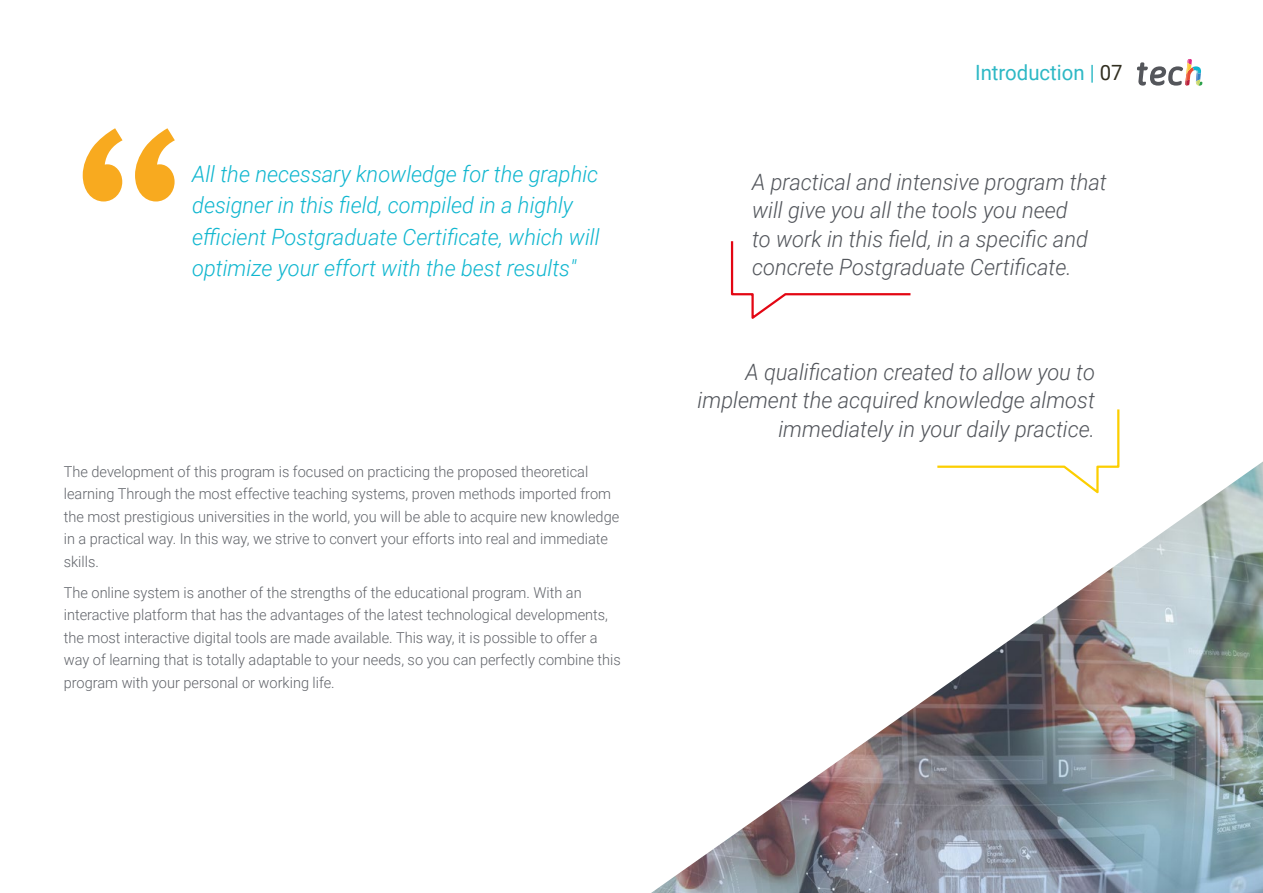
<style>
.page{position:relative;width:1263px;height:893px;background:#fff}
.page>*{position:absolute;margin:0;border:0;box-sizing:border-box;transform-origin:0 0}
.t1{font:italic 300 22.5px/28.5px "Roboto";color:#52555b;text-align:right}
.t2{font:italic 300 22.5px/31.5px "Roboto";color:#0fb6cf}
.t3{font:21px "Roboto";color:#2db8c5}
.t4{font:300 15px/22.5px "Roboto";color:#61646a}
.s1{color:#312e20}
</style>
<div class="page">
<svg style="left:83px;top:128px;width:92px;height:73px"></svg>
<svg style="left:1117px;top:409px;width:3px;height:52px"></svg>
<svg style="left:730px;top:241px;width:181px;height:78px"></svg>
<svg style="left:1137px;top:59px;width:65px;height:27px"></svg>
<img style="left:651px;top:461px;width:612px;height:432px">
<h1 class="t2" style="left:192px;top:157px;width:409px">All the necessary knowledge for the graphic designer in this field, compiled in a highly efficient Postgraduate Certificate, which will optimize your effort with the best results"</h1>
<p class="t4" style="left:64px;top:460px;width:557px">The development of this program is focused on practicing the proposed theoretical learning Through the most effective teaching systems, proven methods imported from the most prestigious universities in the world, you will be able to acquire new knowledge in a practical way. In this way, we strive to convert your efforts into real and immediate skills.</p>
<p class="t4" style="left:64px;top:581px;width:558px">The online system is another of the strengths of the educational program. With an interactive platform that has the advantages of the latest technological developments, the most interactive digital tools are made available. This way, it is possible to offer a way of learning that is totally adaptable to your needs, so you can perfectly combine this program with your personal or working life.</p>
<h2 class="t3" style="left:975px;top:57px;width:149px">Introduction | <span class="s1">07</span></h2>
<h1 class="t1" style="left:752px;top:166px;width:356px;text-align:left">A practical and intensive program that will give you all the tools you need<br>to work in this field, in a specific and concrete Postgraduate Certificate.</h1>
<h1 class="t1" style="left:698px;top:356px;width:399px">A qualification created to allow you to implement the acquired knowledge almost immediately in your daily practice.</h1>
</div>
